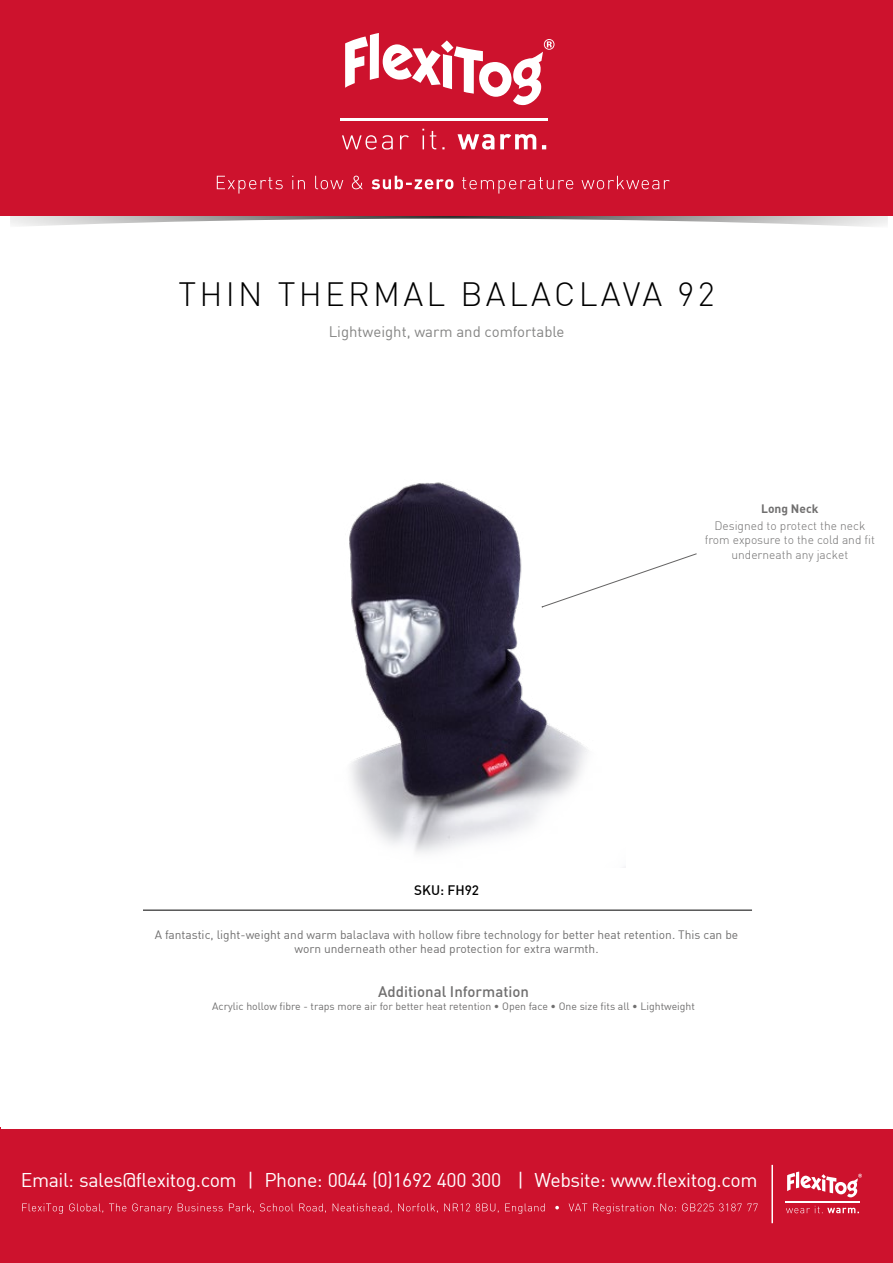
<style>
.page{position:relative;width:893px;height:1263px;background:#fff}
.page>*{position:absolute;margin:0;border:0;box-sizing:border-box;transform-origin:0 0}
.t1{font:300 33px "DIN";letter-spacing:.1em;color:#000}
.t2{font:19.5px "DIN";letter-spacing:-.025em;color:#fff}
.t3{font:15px "DIN";color:#858584}
.t4{font:500 15px "DIN";color:#706f6f}
.t5{font:500 13.5px "DIN";color:#000}
.t6{font:12px/14.4px "DIN";color:#706f6f;text-align:center}
.t7{font:300 12px/14.4px "DIN";color:#706f6f;text-align:center}
.t8{font:700 12px "DIN";color:#706f6f}
.t9{font:10.5px "DIN";color:#706f6f}
</style>
<div class="page">
<img style="left:10px;top:216px;width:878px;height:3px">
<svg style="left:10px;top:219px;width:878px;height:8px"></svg>
<div style="left:0;top:0;width:893px;height:216px;background:#cd122d"></div>
<hr style="left:0;top:1127px;width:1px;height:134px;background:#cd122d">
<hr style="left:0;top:1129px;width:1px;height:134px;background:#cd122d">
<div style="left:1px;top:1129px;width:892px;height:134px;background:#cd122d"></div>
<hr style="left:771px;top:1165px;width:2px;height:58px;background:#fff">
<svg style="left:217px;top:176px;width:453px;height:18px"></svg>
<svg style="left:22px;top:1203px;width:736px;height:11px"></svg>
<hr style="left:340px;top:118px;width:208px;height:3px;background:#fff">
<svg style="left:342px;top:129px;width:204px;height:21px"></svg>
<svg style="left:345px;top:33px;width:209px;height:72px"></svg>
<hr style="left:785px;top:1202px;width:75px;height:1px;background:#fff">
<svg style="left:786px;top:1206px;width:73px;height:7px"></svg>
<svg style="left:787px;top:1171px;width:75px;height:26px"></svg>
<img style="left:349px;top:482px;width:238px;height:371px">
<hr style="left:143px;top:910px;width:609px;height:1px;background:#000">
<svg style="left:542px;top:553px;width:155px;height:55px"></svg>
<h1 class="t1" style="left:178px;top:274px;width:538px">THIN THERMAL BALACLAVA 92</h1>
<p class="t3" style="left:329px;top:322px;width:237px">Lightweight, warm and comfortable</p>
<p class="t5" style="left:414px;top:881px;width:66px">SKU: FH92</p>
<p class="t8" style="left:761px;top:501px;width:59px">Long Neck</p>
<p class="t7" style="left:705px;top:518px;width:172px">Designed to protect the neck from exposure to the cold and fit underneath any jacket</p>
<p class="t6" style="left:155px;top:927px;width:585px">A fantastic, light-weight and warm balaclava with hollow fibre technology for better heat retention. This can be worn underneath other head protection for extra warmth.</p>
<p class="t4" style="left:378px;top:982px;width:152px">Additional Information</p>
<p class="t9" style="left:212px;top:1000px;width:484px">Acrylic hollow fibre - traps more air for better heat retention • Open face • One size fits all • Lightweight</p>
<h2 class="t2" style="left:21px;top:1168px;width:738px">Email: sales@flexitog.com | Phone: 0044 (0)1692 400 300 | Website: www.flexitog.com</h2>
</div>
